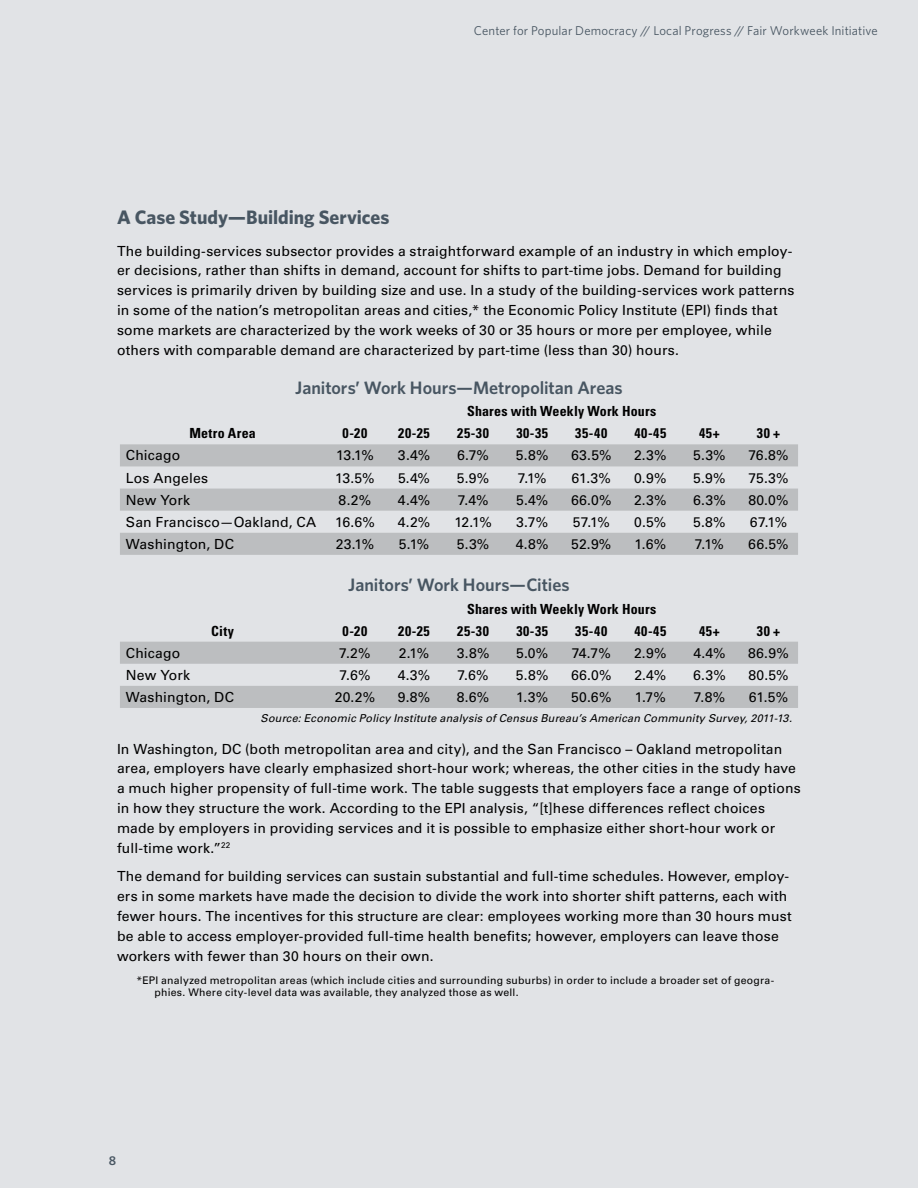
<style>
.page{position:relative;width:918px;height:1188px;background:#e1e3e6}
.page>*{position:absolute;margin:0;border:0;box-sizing:border-box;transform-origin:0 0}
.t1{font:700 19.5px "Whitney";color:#485662}
.t2{font:600 18px "Whitney";color:#485662}
.body{font:13.95px/19.8px "Univers LT Std";letter-spacing:.01em;color:#000}
.body-2{font:700 condensed 13.95px "Univers LT Std";letter-spacing:.02em;color:#000}
.t3{font:12.75px "Whitney";letter-spacing:.01em;color:#485662}
.t4{font:600 12.75px "Whitney";color:#485662}
.table_source{font:italic 10.8px "Univers LT Std";letter-spacing:.015em;color:#000}
.endnote{font:10.5px/12.6px "Univers LT Std";letter-spacing:.02em;color:#000}
</style>
<div class="page">
<svg style="left:120px;top:444px;width:678px;height:111px;fill:#bcbec0"></svg>
<svg style="left:120px;top:642px;width:678px;height:66px;fill:#bcbec0"></svg>
<p class="t3" style="left:474px;top:24px;width:405px">Center for Popular Democracy // Local Progress // Fair Workweek Initiative</p>
<h2 class="t1" style="left:117px;top:205px;width:274px">A Case Study—Building Services</h2>
<p class="body" style="left:117px;top:241px;width:679px">The building-services subsector provides a straightforward example of an industry in which employ&shy;er decisions, rather than shifts in demand, account for shifts to part-time jobs. Demand for building services is primarily driven by building size and use. In a study of the building-services work patterns in some of the nation’s metropolitan areas and cities,* the Economic Policy Institute (EPI) finds that some markets are characterized by the work weeks of 30 or 35 hours or more per employee, while others with comparable demand are characterized by part-time (less than 30) hours.</p>
<h3 class="t2" style="left:295px;top:377px;width:329px">Janitors’ Work Hours—Metropolitan Areas</h3>
<p class="body-2" style="left:467px;top:403px;width:191px">Shares with Weekly Work Hours</p>
<p class="body-2" style="left:189px;top:425px;width:68px">Metro Area</p>
<p class="body-2" style="left:343px;top:425px;width:26px">0-20</p>
<p class="body-2" style="left:398px;top:425px;width:33px">20-25</p>
<p class="body-2" style="left:457px;top:425px;width:33px">25-30</p>
<p class="body-2" style="left:516px;top:425px;width:33px">30-35</p>
<p class="body-2" style="left:575px;top:425px;width:33px">35-40</p>
<p class="body-2" style="left:634px;top:425px;width:33px">40-45</p>
<p class="body-2" style="left:699px;top:425px;width:22px">45+</p>
<p class="body-2" style="left:757px;top:425px;width:25px">30 +</p>
<p class="body" style="left:126px;top:446px;width:56px">Chicago</p>
<p class="body" style="left:336px;top:446px;width:39px">13.1%</p>
<p class="body" style="left:398px;top:446px;width:34px">3.4%</p>
<p class="body" style="left:457px;top:446px;width:33px">6.7%</p>
<p class="body" style="left:516px;top:446px;width:34px">5.8%</p>
<p class="body" style="left:571px;top:446px;width:42px">63.5%</p>
<p class="body" style="left:634px;top:446px;width:34px">2.3%</p>
<p class="body" style="left:693px;top:446px;width:34px">5.3%</p>
<p class="body" style="left:748px;top:446px;width:42px">76.8%</p>
<p class="body" style="left:126px;top:468px;width:84px">Los Angeles</p>
<p class="body" style="left:335px;top:468px;width:41px">13.5%</p>
<p class="body" style="left:398px;top:468px;width:34px">5.4%</p>
<p class="body" style="left:457px;top:468px;width:34px">5.9%</p>
<p class="body" style="left:518px;top:468px;width:31px">7.1%</p>
<p class="body" style="left:571px;top:468px;width:41px">61.3%</p>
<p class="body" style="left:634px;top:468px;width:34px">0.9%</p>
<p class="body" style="left:693px;top:468px;width:34px">5.9%</p>
<p class="body" style="left:748px;top:468px;width:42px">75.3%</p>
<p class="body" style="left:126px;top:490px;width:66px">New York</p>
<p class="body" style="left:339px;top:490px;width:34px">8.2%</p>
<p class="body" style="left:398px;top:490px;width:34px">4.4%</p>
<p class="body" style="left:458px;top:490px;width:32px">7.4%</p>
<p class="body" style="left:516px;top:490px;width:34px">5.4%</p>
<p class="body" style="left:571px;top:490px;width:42px">66.0%</p>
<p class="body" style="left:634px;top:490px;width:34px">2.3%</p>
<p class="body" style="left:693px;top:490px;width:34px">6.3%</p>
<p class="body" style="left:748px;top:490px;width:42px">80.0%</p>
<p class="body" style="left:126px;top:512px;width:192px">San Francisco—Oakland, CA</p>
<p class="body" style="left:335px;top:512px;width:41px">16.6%</p>
<p class="body" style="left:398px;top:512px;width:34px">4.2%</p>
<p class="body" style="left:454px;top:512px;width:39px">12.1%</p>
<p class="body" style="left:516px;top:512px;width:33px">3.7%</p>
<p class="body" style="left:573px;top:512px;width:38px">57.1%</p>
<p class="body" style="left:634px;top:512px;width:34px">0.5%</p>
<p class="body" style="left:693px;top:512px;width:34px">5.8%</p>
<p class="body" style="left:750px;top:512px;width:39px">67.1%</p>
<p class="body" style="left:126px;top:534px;width:110px">Washington, DC</p>
<p class="body" style="left:336px;top:534px;width:40px">23.1%</p>
<p class="body" style="left:399px;top:534px;width:32px">5.1%</p>
<p class="body" style="left:457px;top:534px;width:34px">5.3%</p>
<p class="body" style="left:516px;top:534px;width:34px">4.8%</p>
<p class="body" style="left:571px;top:534px;width:42px">52.9%</p>
<p class="body" style="left:635px;top:534px;width:33px">1.6%</p>
<p class="body" style="left:695px;top:534px;width:31px">7.1%</p>
<p class="body" style="left:748px;top:534px;width:42px">66.5%</p>
<h3 class="t2" style="left:348px;top:574px;width:223px">Janitors’ Work Hours—Cities</h3>
<p class="body-2" style="left:467px;top:600px;width:191px">Shares with Weekly Work Hours</p>
<p class="body-2" style="left:211px;top:622px;width:24px">City</p>
<p class="body-2" style="left:343px;top:622px;width:26px">0-20</p>
<p class="body-2" style="left:398px;top:622px;width:33px">20-25</p>
<p class="body-2" style="left:457px;top:622px;width:33px">25-30</p>
<p class="body-2" style="left:516px;top:622px;width:33px">30-35</p>
<p class="body-2" style="left:575px;top:622px;width:33px">35-40</p>
<p class="body-2" style="left:634px;top:622px;width:33px">40-45</p>
<p class="body-2" style="left:699px;top:622px;width:22px">45+</p>
<p class="body-2" style="left:757px;top:622px;width:25px">30 +</p>
<p class="body" style="left:126px;top:643px;width:56px">Chicago</p>
<p class="body" style="left:339px;top:643px;width:33px">7.2%</p>
<p class="body" style="left:399px;top:643px;width:32px">2.1%</p>
<p class="body" style="left:457px;top:643px;width:34px">3.8%</p>
<p class="body" style="left:516px;top:643px;width:34px">5.0%</p>
<p class="body" style="left:572px;top:643px;width:41px">74.7%</p>
<p class="body" style="left:634px;top:643px;width:34px">2.9%</p>
<p class="body" style="left:693px;top:643px;width:34px">4.4%</p>
<p class="body" style="left:748px;top:643px;width:42px">86.9%</p>
<p class="body" style="left:126px;top:665px;width:66px">New York</p>
<p class="body" style="left:339px;top:665px;width:33px">7.6%</p>
<p class="body" style="left:398px;top:665px;width:34px">4.3%</p>
<p class="body" style="left:458px;top:665px;width:33px">7.6%</p>
<p class="body" style="left:516px;top:665px;width:34px">5.8%</p>
<p class="body" style="left:571px;top:665px;width:42px">66.0%</p>
<p class="body" style="left:634px;top:665px;width:33px">2.4%</p>
<p class="body" style="left:693px;top:665px;width:34px">6.3%</p>
<p class="body" style="left:748px;top:665px;width:42px">80.5%</p>
<p class="body" style="left:126px;top:687px;width:110px">Washington, DC</p>
<p class="body" style="left:335px;top:687px;width:42px">20.2%</p>
<p class="body" style="left:398px;top:687px;width:34px">9.8%</p>
<p class="body" style="left:457px;top:687px;width:34px">8.6%</p>
<p class="body" style="left:516px;top:687px;width:33px">1.3%</p>
<p class="body" style="left:571px;top:687px;width:42px">50.6%</p>
<p class="body" style="left:635px;top:687px;width:33px">1.7%</p>
<p class="body" style="left:694px;top:687px;width:33px">7.8%</p>
<p class="body" style="left:749px;top:687px;width:41px">61.5%</p>
<p class="table_source" style="left:261px;top:712px;width:533px">Source: Economic Policy Institute analysis of Census Bureau’s American Community Survey, 2011-13.</p>
<p class="body" style="left:117px;top:739px;width:685px">In Washington, DC (both metropolitan area and city), and the San Francisco – Oakland metropolitan area, employers have clearly emphasized short-hour work; whereas, the other cities in the study have a much higher propensity of full-time work. The table suggests that employers face a range of options in how they structure the work. According to the EPI analysis, “[t]hese differences reflect choices made by employers in providing services and it is possible to emphasize either short-hour work or full-time work.”<sup>22</sup></p>
<p class="body" style="left:117px;top:867px;width:676px">The demand for building services can sustain substantial and full-time schedules. However, employ&shy;ers in some markets have made the decision to divide the work into shorter shift patterns, each with fewer hours. The incentives for this structure are clear: employees working more than 30 hours must be able to access employer-provided full-time health benefits; however, employers can leave those workers with fewer than 30 hours on their own.</p>
<p class="endnote" style="left:154px;top:974px;width:621px;text-indent:-18px">*EPI analyzed metropolitan areas (which include cities and surrounding suburbs) in order to include a broader set of geogra&shy;phies. Where city-level data was available, they analyzed those as well.</p>
<p class="t4" style="left:109px;top:1153px;width:9px">8</p>
</div>
